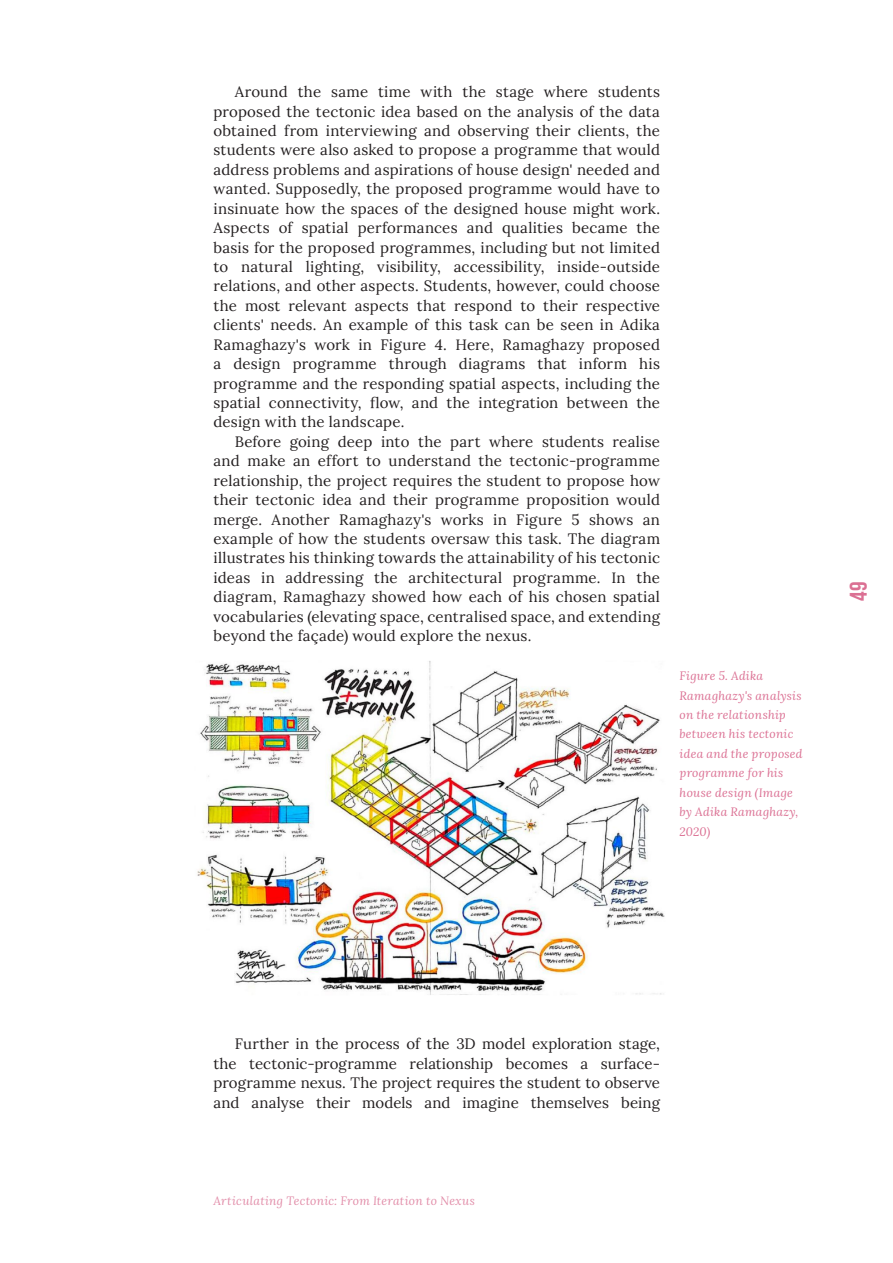
<style>
.page{position:relative;width:893px;height:1263px;background:#fff}
.page>*{position:absolute;margin:0;border:0;box-sizing:border-box;transform-origin:0 0}
.t1{font:24px "Bebas Neue";color:#db7093}
.t2{font:15px/19.5px "Lora";letter-spacing:.01em;color:#231f20;text-align:justify}
.t3{font:italic 12px/19.5px "Lora";letter-spacing:.02em;color:#db7093}
.t4{font:italic 12px "Lora";letter-spacing:.025em;color:#e28da9}
</style>
<div class="page">
<img style="left:197px;top:661px;width:468px;height:334px">
<p class="t2" style="left:214px;top:81px;width:448px;text-indent:21px">Around the same time with the stage where students proposed the tectonic idea based on the analysis of the data obtained from interviewing and observing their clients, the students were also asked to propose a programme that would address problems and aspirations of house design' needed and wanted. Supposedly, the proposed programme would have to insinuate how the spaces of the designed house might work.<br>Aspects of spatial performances and qualities became the basis for the proposed programmes, including but not limited to natural lighting, visibility, accessibility, inside-outside relations, and other aspects. Students, however, could choose the most relevant aspects that respond to their respective clients' needs. An example of this task can be seen in Adika Ramaghazy's work in Figure 4. Here, Ramaghazy proposed a design programme through diagrams that inform his programme and the responding spatial aspects, including the spatial connectivity, flow, and the integration between the design with the landscape.</p>
<p class="t2" style="left:214px;top:431px;width:448px;text-indent:21px">Before going deep into the part where students realise and make an effort to understand the tectonic-programme relationship, the project requires the student to propose how their tectonic idea and their programme proposition would merge. Another Ramaghazy's works in Figure 5 shows an example of how the students oversaw this task. The diagram illustrates his thinking towards the attainability of his tectonic ideas in addressing the architectural programme. In the diagram, Ramaghazy showed how each of his chosen spatial vocabularies (elevating space, centralised space, and extending beyond the façade) would explore the nexus.</p>
<p class="t3" style="left:679px;top:666px;width:124px">Figure 5. Adika<br>Ramaghazy's analysis on the relationship between his tectonic idea and the proposed programme for his house design (Image by Adika Ramaghazy,<br>2020)</p>
<h1 class="t1" style="left:845px;top:601px;width:21px;rotate:-90deg">49</h1>
<p class="t2" style="left:214px;top:1033px;width:448px;text-indent:21px">Further in the process of the 3D model exploration stage, the tectonic-programme relationship becomes a surface&shy;programme nexus. The project requires the student to observe and analyse their models and imagine themselves being</p>
<p class="t4" style="left:214px;top:1192px;width:263px">Articulating Tectonic: From Iteration to Nexus</p>
</div>
